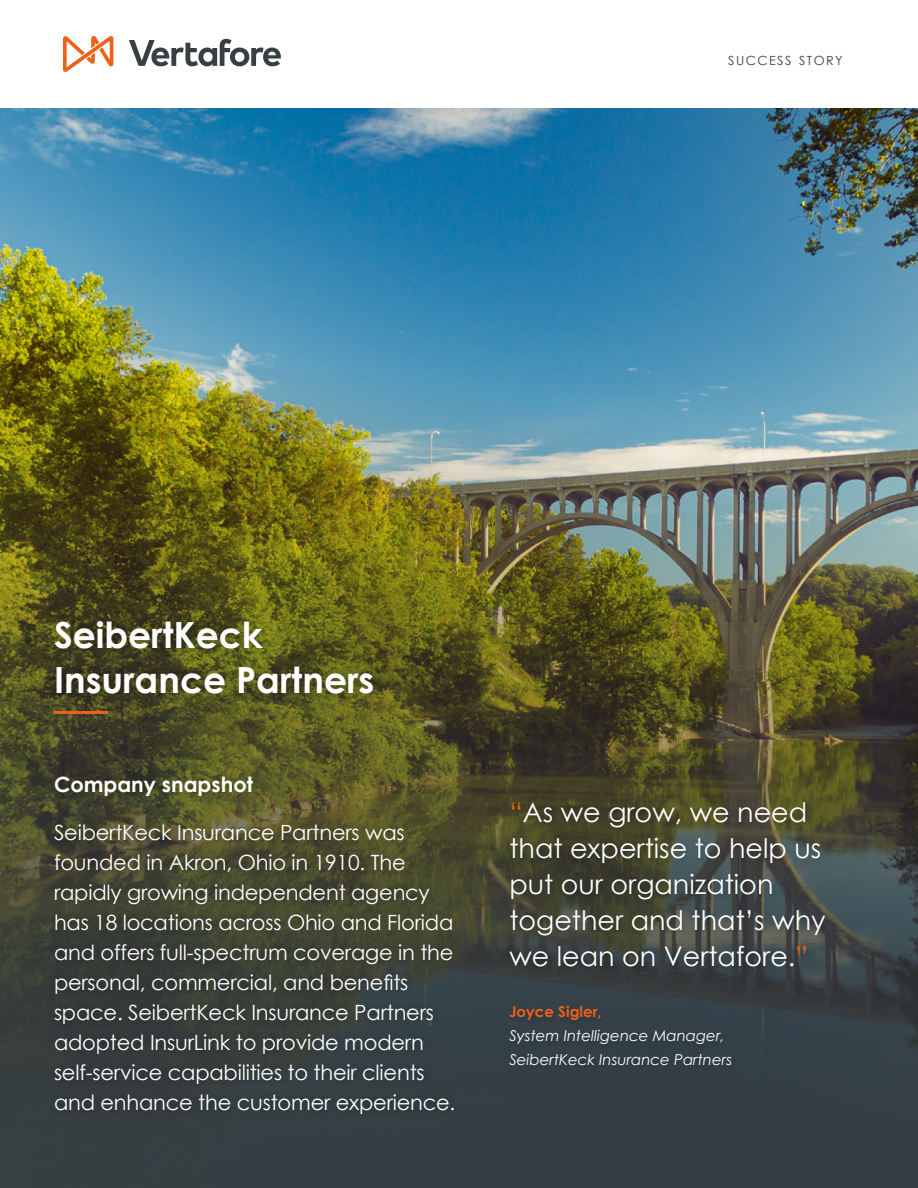
<style>
.page{position:relative;width:918px;height:1188px;background:#fff}
.page>*{position:absolute;margin:0;border:0;box-sizing:border-box;transform-origin:0 0}
.t1{font:700 36px/45px "Century Gothic";color:#fff}
.t2{font:27px/36px "Century Gothic";color:#fff}
.t3{font:21px/30px "Century Gothic";letter-spacing:-.01em;color:#fff}
.t4{font:700 21px "Century Gothic";color:#fff}
.t5{font:italic 15px/24px "Century Gothic";color:#fff}
.t6{font:700 15px "Century Gothic";color:#ed601a}
.t7{font:12.6px "Century Gothic";letter-spacing:.115em;color:#364042}
.s1{color:#ed601a}
</style>
<div class="page">
<img style="left:0;top:108px;width:918px;height:1080px">
<div style="left:506px;top:799px;width:325px;height:272px;background:#000;opacity:.2"></div>
<div style="left:48px;top:614px;width:415px;height:508px;background:#000;opacity:.3"></div>
<hr style="left:54px;top:711px;width:54px;height:3px;background:#ed611a">
<svg style="left:63px;top:36px;width:50px;height:36px"></svg>
<svg style="left:129px;top:39px;width:152px;height:27px"></svg>
<p class="t7" style="left:728px;top:52px;width:116px">SUCCESS STORY</p>
<h1 class="t1" style="left:54px;top:611px;width:322px">SeibertKeck<br>Insurance Partners</h1>
<p class="t4" style="left:54px;top:768px;width:201px">Company snapshot</p>
<p class="t3" style="left:54px;top:817px;width:403px">SeibertKeck Insurance Partners was founded in Akron, Ohio in 1910. The rapidly growing independent agency has 18 locations across Ohio and Florida and offers full-spectrum coverage in the personal, commercial, and benefits space. SeibertKeck Insurance Partners adopted InsurLink to provide modern self-service capabilities to their clients and enhance the customer experience.</p>
<p class="t2" style="left:509px;top:794px;width:318px"><span class="s1">“</span>As we grow, we need that expertise to help us put our organization together and that’s why we lean on Vertafore.<span class="s1">”</span></p>
<p class="t6" style="left:509px;top:1001px;width:94px">Joyce Sigler,</p>
<p class="t5" style="left:509px;top:1024px;width:224px">System Intelligence Manager,<br>SeibertKeck Insurance Partners</p>
</div>
